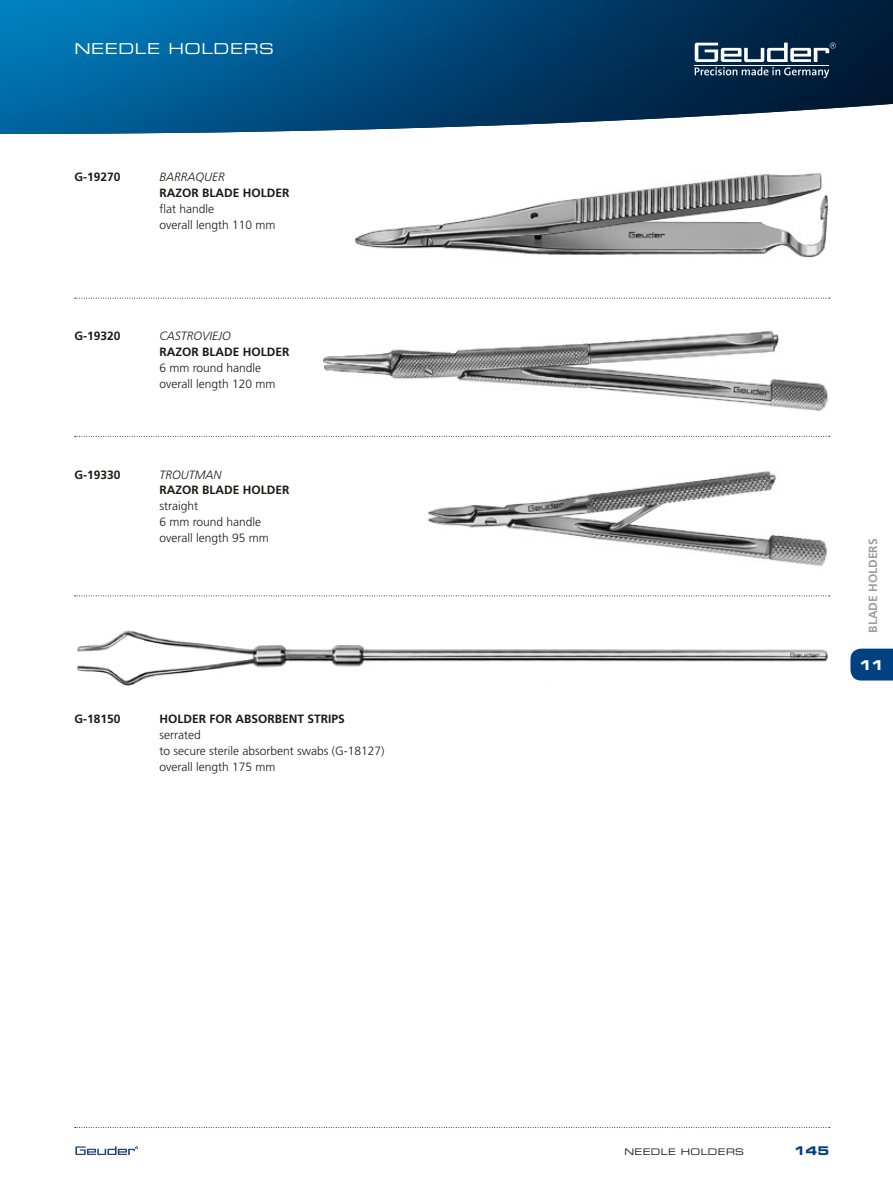
<style>
.page{position:relative;width:893px;height:1191px;background:#fff}
.page>*{position:absolute;margin:0;border:0;box-sizing:border-box;transform-origin:0 0}
.t1{font:15px "Eurostile LT Std Ex 2";letter-spacing:.04em;color:#fff}
.t2{font:13.5px "Eurostile LT Std Bold Ex 2";color:#fff}
.t3{font:300 12px/15.9px "Frutiger LT Std";color:#1a1a18}
.t4{font:700 12px "Frutiger LT Std";color:#1a1a18}
.t5{font:italic 300 12px "Frutiger LT Std";color:#1a1a18}
.t6{font:700 12px "Frutiger LT Std";color:#9d9d9c}
.t7{font:12px "Eurostile LT Std Bold Ex 2";color:#004281}
.t8{font:9px "Eurostile LT Std Ex 2";letter-spacing:.04em;color:#1a1a18}
</style>
<div class="page">
<img style="left:0;top:0;width:893px;height:134px">
<svg style="left:695px;top:43px;width:141px;height:35px"></svg>
<svg style="left:75px;top:1146px;width:63px;height:9px"></svg>
<svg style="left:75px;top:1127px;width:755px;height:1px"></svg>
<svg style="left:850px;top:648px;width:43px;height:32px"></svg>
<svg style="left:75px;top:298px;width:755px;height:1px"></svg>
<svg style="left:75px;top:436px;width:755px;height:1px"></svg>
<svg style="left:75px;top:595px;width:755px;height:1px"></svg>
<img style="left:355px;top:171px;width:474px;height:87px">
<img style="left:323px;top:331px;width:505px;height:80px">
<img style="left:428px;top:471px;width:399px;height:95px">
<img style="left:77px;top:630px;width:751px;height:56px">
<p class="t1" style="left:74px;top:38px;width:201px">NEEDLE HOLDERS</p>
<p class="t4" style="left:74px;top:169px;width:48px">G-19270</p>
<p class="t5" style="left:159px;top:170px;width:67px">BARRAQUER</p>
<p class="t4" style="left:159px;top:185px;width:132px">RAZOR BLADE HOLDER</p>
<p class="t3" style="left:159px;top:201px;width:118px">flat handle<br>overall length 110 mm</p>
<p class="t4" style="left:74px;top:329px;width:48px">G-19320</p>
<p class="t5" style="left:159px;top:329px;width:73px">CASTROVIEJO</p>
<p class="t4" style="left:159px;top:345px;width:132px">RAZOR BLADE HOLDER</p>
<p class="t3" style="left:159px;top:360px;width:118px">6 mm round handle overall length 120 mm</p>
<p class="t4" style="left:74px;top:467px;width:48px">G-19330</p>
<p class="t5" style="left:159px;top:467px;width:64px">TROUTMAN</p>
<p class="t4" style="left:159px;top:483px;width:132px">RAZOR BLADE HOLDER</p>
<p class="t3" style="left:159px;top:498px;width:111px">straight<br>6 mm round handle overall length 95 mm</p>
<p class="t4" style="left:74px;top:712px;width:48px">G-18150</p>
<p class="t4" style="left:159px;top:712px;width:187px">HOLDER FOR ABSORBENT STRIPS</p>
<p class="t3" style="left:159px;top:727px;width:227px">serrated<br>to secure sterile absorbent swabs (G-18127) overall length 175 mm</p>
<p class="t6" style="left:866px;top:632px;width:96px;rotate:-90deg">BLADE HOLDERS</p>
<p class="t2" style="left:858px;top:655px;width:27px">11</p>
<p class="t8" style="left:624px;top:1145px;width:121px">NEEDLE HOLDERS</p>
<p class="t7" style="left:794px;top:1142px;width:37px">145</p>
</div>
